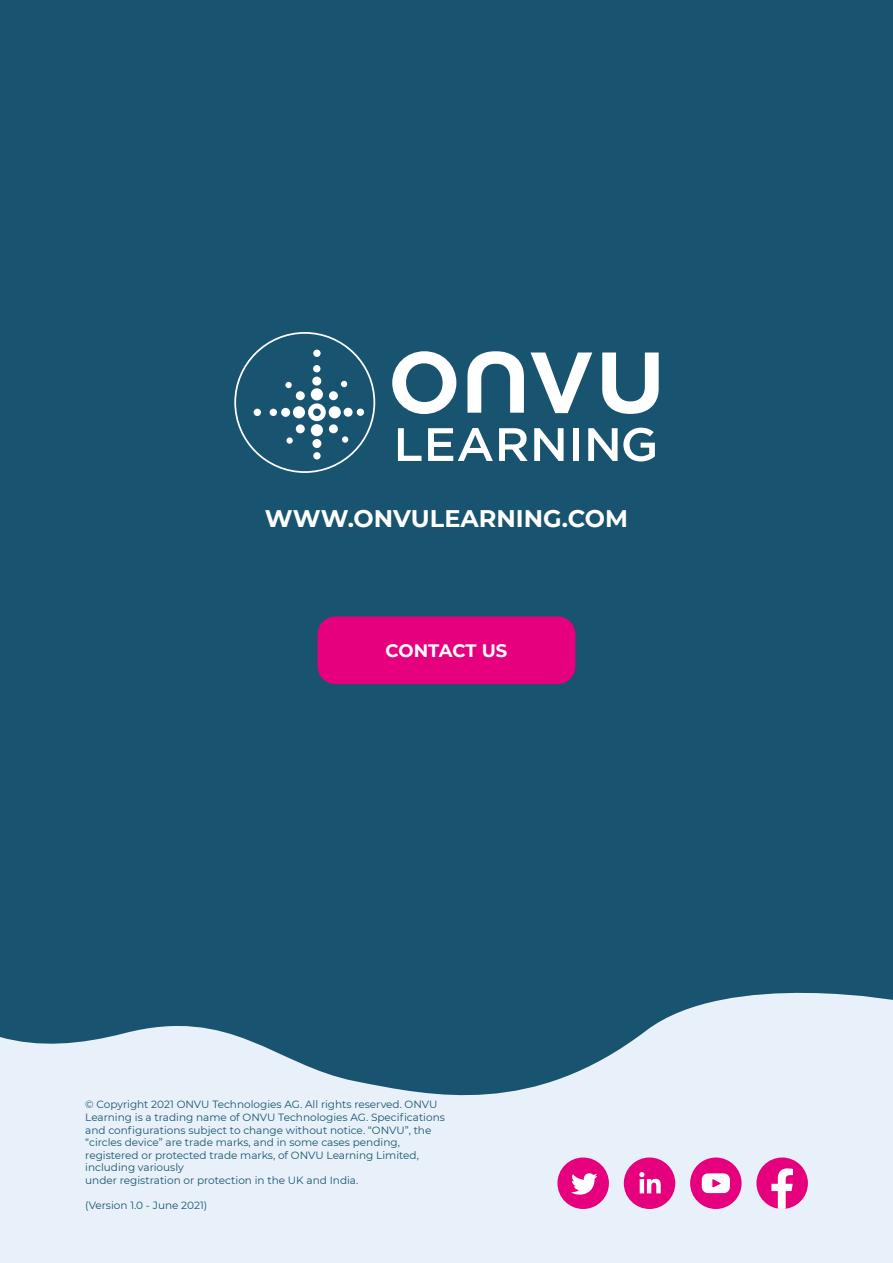
<style>
.page{position:relative;width:893px;height:1263px;background:#18536f}
.page>*{position:absolute;margin:0;border:0;box-sizing:border-box;transform-origin:0 0}
.t1{font:700 24px "Montserrat";color:#fff}
.t2{font:700 18px "Montserrat";letter-spacing:-.005em;color:#fff}
.t3{font:10.5px/12.6px "Montserrat";color:#18536f}
</style>
<div class="page">
<svg style="left:0;top:992px;width:893px;height:271px;fill:#e8f1f9"></svg>
<div style="left:557px;top:1157px;width:52px;height:52px;background:#e6007e;border-radius:50%"></div>
<svg style="left:571px;top:1173px;width:26px;height:22px"></svg>
<div style="left:624px;top:1157px;width:51px;height:52px;background:#e6007e;border-radius:50%"></div>
<svg style="left:639px;top:1172px;width:22px;height:21px"></svg>
<div style="left:690px;top:1157px;width:52px;height:52px;background:#e6007e;border-radius:50%"></div>
<svg style="left:702px;top:1173px;width:28px;height:20px"></svg>
<div style="left:756px;top:1157px;width:52px;height:52px;background:#e6007e;border-radius:50%"></div>
<svg style="left:771px;top:1168px;width:22px;height:41px"></svg>
<svg style="left:398px;top:428px;width:24px;height:33px"></svg>
<svg style="left:428px;top:428px;width:65px;height:33px"></svg>
<svg style="left:499px;top:428px;width:29px;height:33px"></svg>
<svg style="left:534px;top:428px;width:30px;height:33px"></svg>
<div style="left:573px;top:428px;width:6px;height:33px;background:#fff"></div>
<svg style="left:588px;top:428px;width:67px;height:33px"></svg>
<svg style="left:392px;top:351px;width:64px;height:63px"></svg>
<svg style="left:602px;top:352px;width:57px;height:62px"></svg>
<svg style="left:467px;top:351px;width:125px;height:62px"></svg>
<svg style="left:234px;top:332px;width:141px;height:141px"></svg>
<div style="left:317px;top:616px;width:258px;height:68px;background:#e6007e;border-radius:18px"></div>
<h1 class="t1" style="left:265px;top:501px;width:365px">WWW.ONVULEARNING.COM</h1>
<h2 class="t2" style="left:386px;top:637px;width:123px">CONTACT US</h2>
<p class="t3" style="left:85px;top:1098px;width:361px">© Copyright 2021 ONVU Technologies AG. All rights reserved. ONVU Learning is a trading name of ONVU Technologies AG. Specifications and configurations subject to change without notice. “ONVU”, the “circles device” are trade marks, and in some cases pending, registered or protected trade marks, of ONVU Learning Limited, including variously<br>under registration or protection in the UK and India.</p>
<p class="t3" style="left:85px;top:1199px;width:124px">(Version 1.0 - June 2021)</p>
</div>
